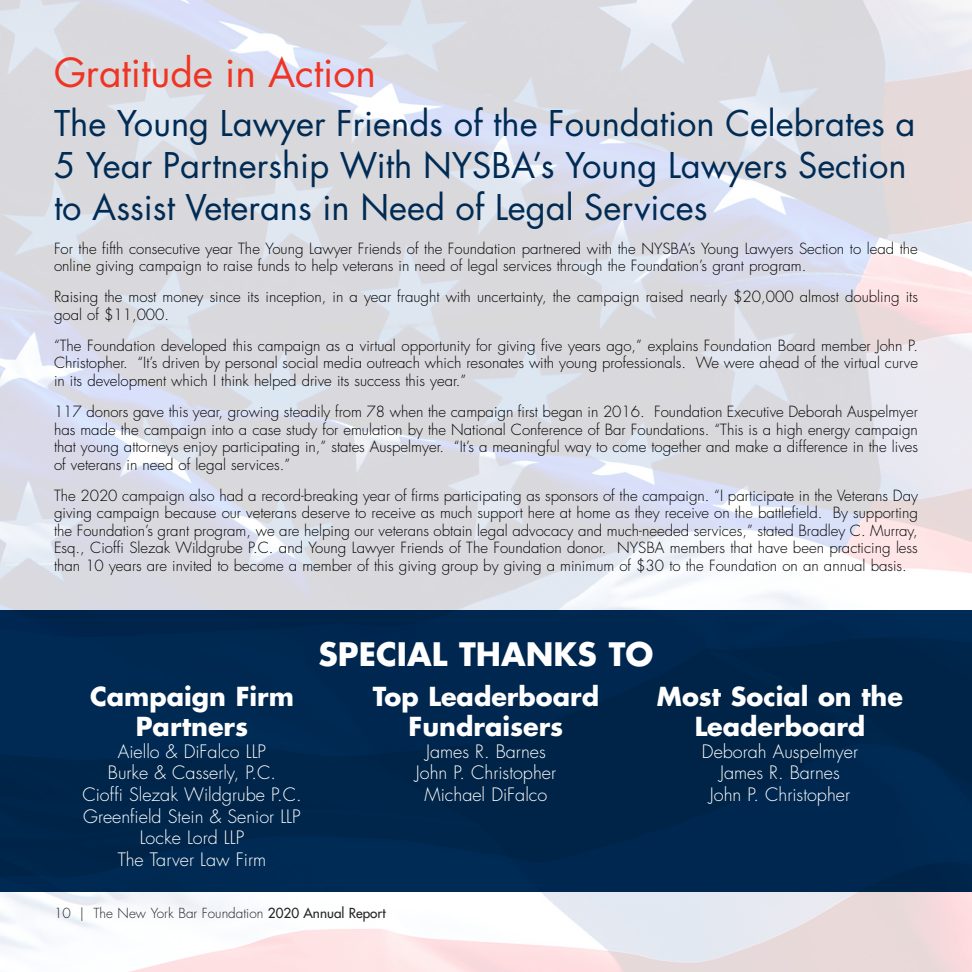
<style>
.page{position:relative;width:972px;height:972px;background:#fff}
.page>*{position:absolute;margin:0;border:0;box-sizing:border-box;transform-origin:0 0}
.t1{font:39px "Futura";color:#ee3524}
.t2{font:34.5px/42px "Futura";color:#002b54}
.t3{font:700 31.5px "Futura";color:#fff}
.t4{font:700 25.5px/30.6px "Futura";color:#fff;text-align:center}
.t5{font:300 18px/21.6px "Futura";color:#fff;text-align:center}
.t6{font:300 15px/17.5px "Futura";color:#000;text-align:justify}
.t7{font:300 13.5px "Futura";color:#000}
.s1{font-weight:400}
</style>
<div class="page">
<div style="left:0;top:610px;width:972px;height:282px;background:#002b54"></div>
<h1 class="t1" style="left:54px;top:48px;width:323px">Gratitude in Action</h1>
<h2 class="t2" style="left:54px;top:103px;width:863px">The Young Lawyer Friends of the Foundation Celebrates a<br>5 Year Partnership With NYSBA’s Young Lawyers Section to Assist Veterans in Need of Legal Services</h2>
<p class="t6" style="left:54px;top:240px;width:865px">For the fifth consecutive year The Young Lawyer Friends of the Foundation partnered with the NYSBA’s Young Lawyers Section to lead the online giving campaign to raise funds to help veterans in need of legal services through the Foundation’s grant program.</p>
<p class="t6" style="left:54px;top:288px;width:866px">Raising the most money since its inception, in a year fraught with uncertainty, the campaign raised nearly $20,000 almost doubling its goal of $11,000.</p>
<p class="t6" style="left:54px;top:337px;width:866px">“The Foundation developed this campaign as a virtual opportunity for giving five years ago,” explains Foundation Board member John P.<br>Christopher. “It’s driven by personal social media outreach which resonates with young professionals. We were ahead of the virtual curve in its development which I think helped drive its success this year.”</p>
<p class="t6" style="left:54px;top:403px;width:866px">117 donors gave this year, growing steadily from 78 when the campaign first began in 2016. Foundation Executive Deborah Auspelmyer has made the campaign into a case study for emulation by the National Conference of Bar Foundations. “This is a high energy campaign that young attorneys enjoy participating in,” states Auspelmyer. “It’s a meaningful way to come together and make a difference in the lives of veterans in need of legal services.”</p>
<p class="t6" style="left:54px;top:487px;width:866px">The 2020 campaign also had a record-breaking year of firms participating as sponsors of the campaign. “I participate in the Veterans Day giving campaign because our veterans deserve to receive as much support here at home as they receive on the battlefield. By supporting the Foundation’s grant program, we are helping our veterans obtain legal advocacy and much-needed services,” stated Bradley C. Murray, Esq., Cioffi Slezak Wildgrube P.C. and Young Lawyer Friends of The Foundation donor. NYSBA members that have been practicing less than 10 years are invited to become a member of this giving group by giving a minimum of $30 to the Foundation on an annual basis.</p>
<h3 class="t4" style="left:90px;top:680px;width:205px">Campaign Firm<br>Partners</h3>
<p class="t5" style="left:82px;top:741px;width:221px">Aiello &amp; DiFalco LLP<br>Burke &amp; Casserly, P.C.<br>Cioffi Slezak Wildgrube P.C.<br>Greenfield Stein &amp; Senior LLP<br>Locke Lord LLP<br>The Tarver Law Firm</p>
<h3 class="t3" style="left:319px;top:633px;width:336px">SPECIAL THANKS TO</h3>
<h3 class="t4" style="left:373px;top:680px;width:228px">Top Leaderboard<br>Fundraisers</h3>
<p class="t5" style="left:416px;top:741px;width:142px">James R. Barnes<br>John P. Christopher<br>Michael DiFalco</p>
<h3 class="t4" style="left:657px;top:680px;width:248px">Most Social on the<br>Leaderboard</h3>
<p class="t5" style="left:702px;top:741px;width:158px">Deborah Auspelmyer<br>James R. Barnes<br>John P. Christopher</p>
<p class="t7" style="left:54px;top:905px;width:333px">10 | The New York Bar Foundation <span class="s1">2020 Annual Report</span></p>
</div>
